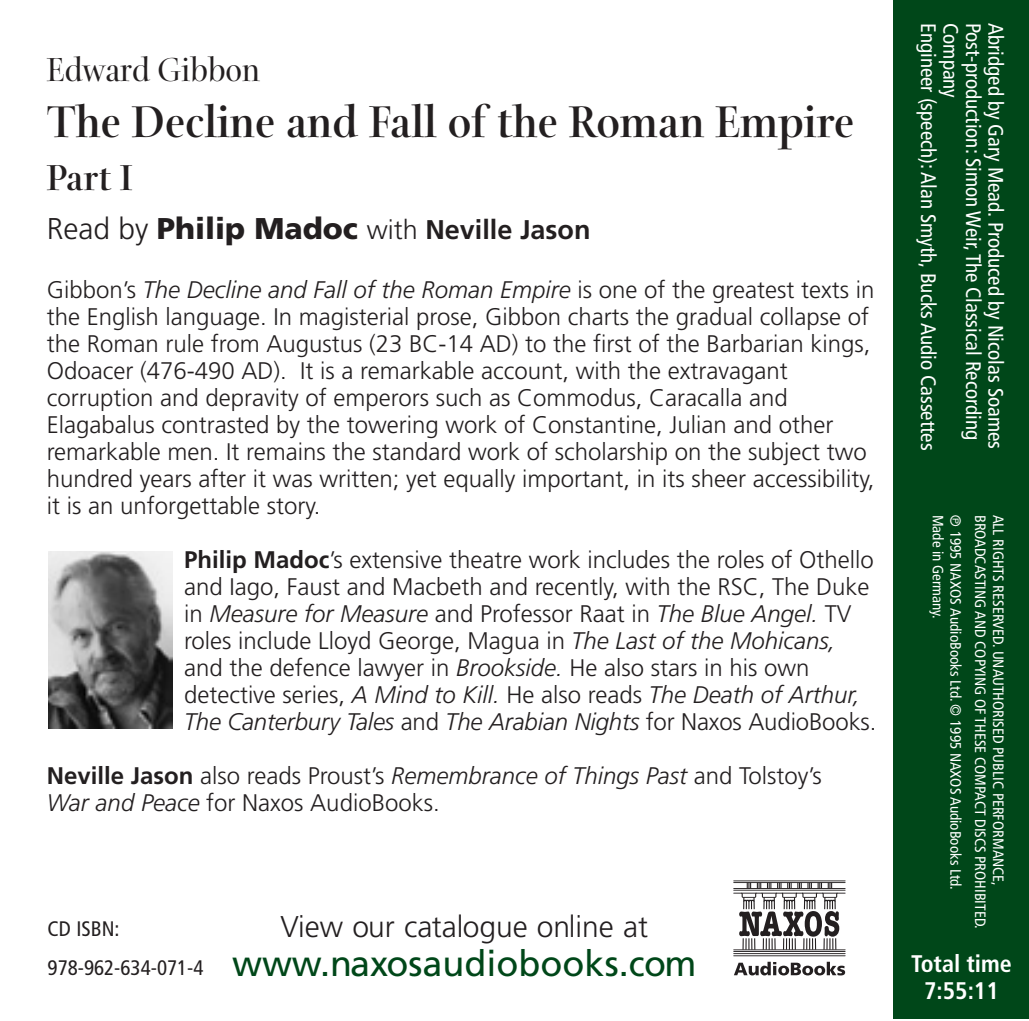
<style>
.page{position:relative;width:1029px;height:1021px;background:#fff}
.page>*{position:absolute;margin:0;border:0;box-sizing:border-box;transform-origin:0 0}
.t1{font:700 48px "Arepo";color:#231f20}
.t2{font:700 39px "Arepo";color:#231f20}
.t3{font:36px "Frutiger";color:#004719}
.t4{font:36px "Arepo";color:#231f20}
.t5{font:300 30px "Frutiger";color:#231f20}
.t6{font:700 27px "Frutiger";color:#231f20}
.t7{font:300 24px/27px "Frutiger";color:#231f20}
.t8{font:700 condensed 24px/27px "Frutiger";color:#fff;text-align:center}
.t9{font:condensed 21px/22.5px "Frutiger";color:#fff}
.t10{font:condensed 21px/39px "Frutiger";color:#231f20}
.t11{font:condensed 15px/18px "Frutiger";color:#fff}
.s1{font-weight:300;font-size:30px}
.s2{font-weight:900;font-size:30px}
.s3{font-weight:300}
.s4{font-style:italic}
.s5{font-weight:700}
</style>
<div class="page">
<img style="left:48px;top:551px;width:124px;height:177px">
<div style="left:893px;top:0;width:136px;height:1019px;background:#004719"></div>
<hr style="left:734px;top:892px;width:111px;height:1px;background:#231f20">
<hr style="left:734px;top:949px;width:111px;height:1px;background:#231f20">
<hr style="left:734px;top:889px;width:111px;height:1px;background:#231f20">
<hr style="left:734px;top:888px;width:111px;height:1px;background:#231f20">
<hr style="left:734px;top:882px;width:111px;height:1px;background:#231f20">
<hr style="left:734px;top:880px;width:111px;height:1px;background:#231f20">
<hr style="left:734px;top:951px;width:111px;height:1px;background:#231f20">
<hr style="left:734px;top:955px;width:111px;height:1px;background:#231f20">
<hr style="left:734px;top:953px;width:111px;height:1px;background:#231f20">
<svg style="left:739px;top:882px;width:100px;height:67px"></svg>
<svg style="left:734px;top:961px;width:111px;height:14px"></svg>
<p class="t9" style="left:1005px;top:23px;width:427px;rotate:90deg">Abridged by Gary Mead. Produced by Nicolas Soames<br>Post-production: Simon Weir, The Classical Recording</p>
<p class="t9" style="left:938px;top:23px;width:429px;rotate:90deg">Engineer (speech):Alan Smyth, Bucks Audio Cassettes</p>
<p class="t9" style="left:960px;top:23px;width:77px;rotate:90deg">Company</p>
<h3 class="t4" style="left:47px;top:48px;width:215px">Edward Gibbon</h3>
<h1 class="t1" style="left:47px;top:92px;width:809px">The Decline and Fall of the Roman Empire</h1>
<h2 class="t2" style="left:47px;top:154px;width:87px">Part I</h2>
<p class="t6" style="left:47px;top:219px;width:545px"><span class="s1">Read by</span> <span class="s2">Philip Madoc</span> <span class="s3">with</span> Neville Jason</p>
<p class="t7" style="left:47px;top:278px;width:829px">Gibbon’s <span class="s4">The Decline and Fall of the Roman Empire</span> is one of the greatest texts in the English language. In magisterial prose, Gibbon charts the gradual collapse of the Roman rule from Augustus (23 BC-14 AD) to the first of the Barbarian kings, Odoacer (476-490 AD). It is a remarkable account, with the extravagant corruption and depravity of emperors such as Commodus, Caracalla and Elagabalus contrasted by the towering work of Constantine, Julian and other remarkable men. It remains the standard work of scholarship on the subject two hundred years after it was written; yet equally important, in its sheer accessibility, it is an unforgettable story.</p>
<p class="t7" style="left:184px;top:548px;width:694px"><span class="s5">Philip Madoc</span>’s extensive theatre work includes the roles of Othello and Iago, Faust and Macbeth and recently, with the RSC, The Duke in <span class="s4">Measure for Measure</span> and Professor Raat in <span class="s4">The Blue Angel.</span> TV roles include Lloyd George, Magua in <span class="s4">The Last of the Mohicans, </span>and the defence lawyer in <span class="s4">Brookside.</span> He also stars in his own detective series, <span class="s4">A Mind to Kill.</span> He also reads <span class="s4">The Death of Arthur, The Canterbury Tales</span> and <span class="s4">The Arabian Nights</span> for Naxos AudioBooks.</p>
<p class="t7" style="left:47px;top:764px;width:777px"><span class="s5">Neville Jason</span> also reads Proust’s <span class="s4">Remembrance of Things Past</span> and Tolstoy’s<br><span class="s4">War and Peace</span> for Naxos AudioBooks.</p>
<p class="t11" style="left:1006px;top:515px;width:416px;rotate:90deg">ALL RIGHTS RESERVED. UNAUTHORISED PUBLIC PERFORMANCE,<br>BROADCASTING AND COPYING OF THESE COMPACT DISCS PROHIBITED.</p>
<p class="t11" style="left:963px;top:515px;width:377px;text-indent:16px;rotate:90deg">1995 NAXOS AudioBooks Ltd. © 1995 NAXOS AudioBooks Ltd.<br>Made in Germany.</p>
<p class="t5" style="left:280px;top:914px;width:369px">View our catalogue online at</p>
<h3 class="t3" style="left:232px;top:949px;width:466px">www.naxosaudiobooks.com</h3>
<p class="t8" style="left:911px;top:952px;width:102px">Total time<br>7:55:11</p>
<p class="t10" style="left:48px;top:910px;width:157px">CD ISBN:<br>978-962-634-071-4</p>
</div>
